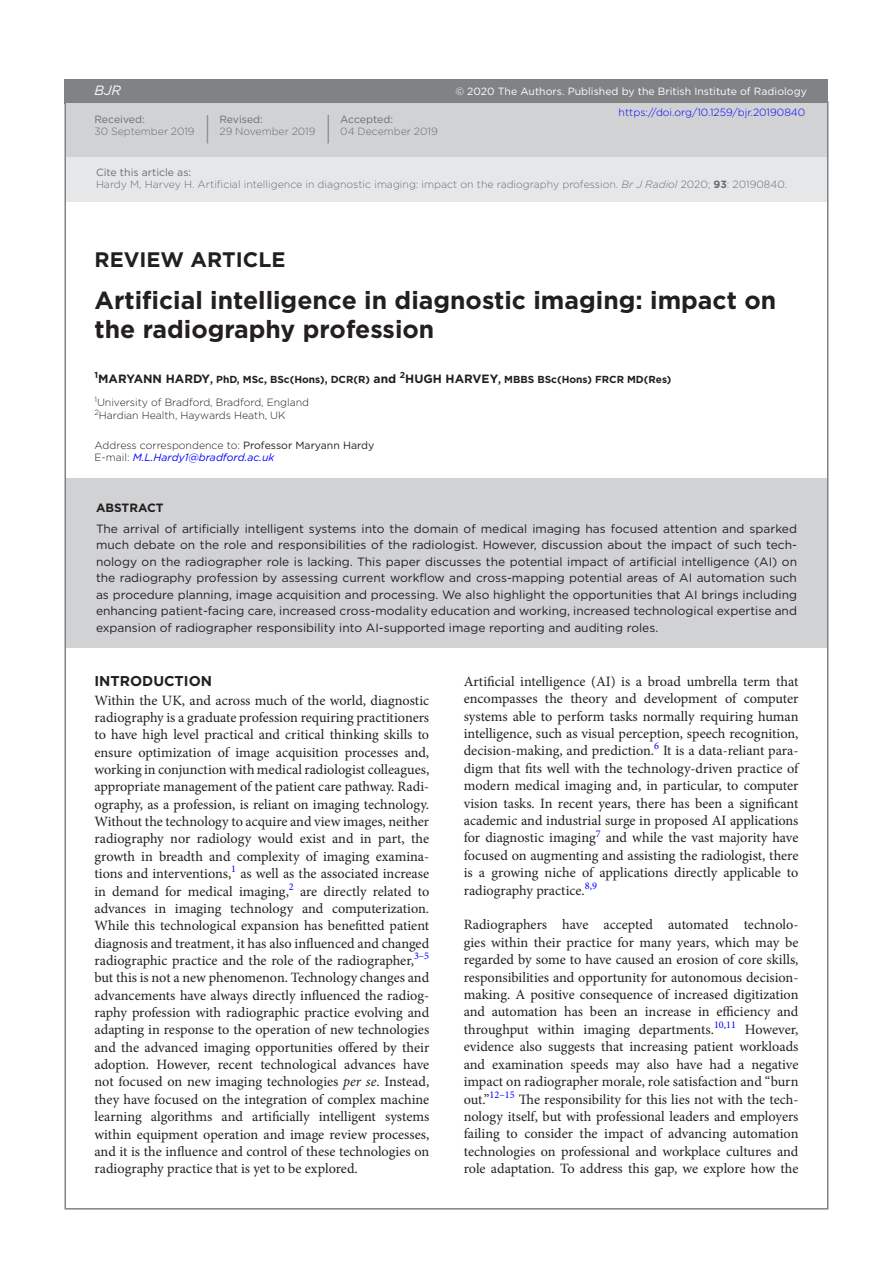
<style>
.page{position:relative;width:893px;height:1263px;background:#fff}
.page>*{position:absolute;margin:0;border:0;box-sizing:border-box;transform-origin:0 0}
.t1{font:700 24.75px/29.2px "Gotham";color:#231f20}
.t2{font:700 21px "Gotham";color:#231f20}
.t3{font:14.25px/17.4px "Minion Pro";color:#231f20;text-align:justify}
.t4{font:700 14.25px "Gotham";color:#231f20}
.t5{font:italic 13.5px "Gotham";color:#fff}
.t6{font:12px/16.5px "Gotham";color:#231f20;text-align:justify}
.t7{font:700 12px "Gotham";color:#231f20}
.t8{font:300 10.5px/12px "Gotham";color:#6c6d70}
.t9{font:300 10.5px/13.5px "Gotham";letter-spacing:-.005em;color:#231f20}
.t10{font:10.5px "Gotham";color:#fff}
.t11{font:300 10.5px "Gotham";color:#00f}
.t12{font:10.5px "Gotham";color:#6c6d70}
.t13{font:700 10.2px "Gotham";color:#231f20}
.s1{font-weight:400}
.s2{font-style:italic}
.s3{font-weight:700}
.s4{font-size:12px}
.s5{font-weight:400;font-style:italic;color:#00f}
</style>
<div class="page">
<div style="left:64px;top:79px;width:764px;height:24px;background:#808285"></div>
<div style="left:66px;top:154px;width:761px;height:47px;background:#e6e7e9"></div>
<div style="left:66px;top:103px;width:761px;height:53px;background:#d1d2d4"></div>
<svg style="left:328px;top:115px;width:1px;height:28px"></svg>
<svg style="left:207px;top:115px;width:1px;height:29px"></svg>
<div style="left:66px;top:478px;width:761px;height:169px;background:#d1d2d4"></div>
<p class="t5" style="left:94px;top:83px;width:28px">BJR</p>
<p class="t12" style="left:94px;top:113px;width:52px">Received:</p>
<p class="t8" style="left:94px;top:125px;width:102px">30 September 2019</p>
<p class="t12" style="left:219px;top:113px;width:45px">Revised:</p>
<p class="t8" style="left:219px;top:125px;width:98px">29 November 2019</p>
<p class="t12" style="left:340px;top:113px;width:54px">Accepted:</p>
<p class="t8" style="left:340px;top:125px;width:99px">04 December 2019</p>
<p class="t10" style="left:455px;top:85px;width:353px">© 2020 The Authors. Published by the British Institute of Radiology</p>
<p class="t11" style="left:619px;top:106px;width:188px">https://doi.org/10.1259/bjr.20190840</p>
<p class="t8" style="left:96px;top:166px;width:693px"><span class="s1">Cite this article as:<br></span>Hardy M, Harvey H. Artificial intelligence in diagnostic imaging: impact on the radiography profession. <span class="s2">Br J Radiol</span> 2020; <span class="s3">93</span>: 20190840.</p>
<h2 class="t2" style="left:94px;top:246px;width:192px">Review Article</h2>
<h1 class="t1" style="left:94px;top:286px;width:683px">Artificial intelligence in diagnostic imaging: impact on the radiography profession</h1>
<p class="t13" style="left:94px;top:373px;width:578px"><sup>1</sup><span class="s4">Maryann Hardy</span>, PhD, MSc, BSc(Hons), DCR(R) <span class="s4">and</span> <sup>2</sup><span class="s4">Hugh Harvey</span>, MBBS BSc(Hons) FRCR MD(Res)</p>
<p class="t9" style="left:94px;top:395px;width:216px"><sup>1</sup>University of Bradford, Bradford, England<br><sup>2</sup>Hardian Health, Haywards Heath, UK</p>
<p class="t9" style="left:94px;top:439px;width:281px;line-height:12px">Address correspondence to: <span class="s1">Professor Maryann Hardy<br></span>E-mail: <span class="s5">M.L.Hardy1@bradford.ac.uk</span></p>
<p class="t7" style="left:96px;top:499px;width:69px">Abstract</p>
<p class="t6" style="left:96px;top:520px;width:702px">The arrival of artificially intelligent systems into the domain of medical imaging has focused attention and sparked much debate on the role and responsibilities of the radiologist. However, discussion about the impact of such tech&shy;nology on the radiographer role is lacking. This paper discusses the potential impact of artificial intelligence (AI) on the radiography profession by assessing current workflow and cross-mapping potential areas of AI automation such as procedure planning, image acquisition and processing. We also highlight the opportunities that AI brings including enhancing patient-facing care, increased cross-modality education and working, increased technological expertise and expansion of radiographer responsibility into AI-supported image reporting and auditing roles.</p>
<p class="t4" style="left:94px;top:671px;width:119px">I ntroduction</p>
<p class="t3" style="left:94px;top:691px;width:336px">Within the UK, and across much of the world, diagnostic radiography is a graduate profession requiring practitioners to have high level practical and critical thinking skills to ensure optimization of image acquisition processes and, working in conjunction with medical radiologist colleagues, appropriate management of the patient care pathway. Radi&shy;ography, as a profession, is reliant on imaging technology.<br>Without the technology to acquire and view images, neither radiography nor radiology would exist and in part, the growth in breadth and complexity of imaging examina&shy;tions and interventions,<sup>1</sup> as well as the associated increase in demand for medical imaging,<sup>2</sup> are directly related to advances in imaging technology and computerization.<br>While this technological expansion has benefitted patient diagnosis and treatment, it has also influenced and changed radiographic practice and the role of the radiographer,<sup>3–5 </sup>but this is not a new phenomenon. Technology changes and advancements have always directly influenced the radiog&shy;raphy profession with radiographic practice evolving and adapting in response to the operation of new technologies and the advanced imaging opportunities offered by their adoption. However, recent technological advances have not focused on new imaging technologies <span class="s2">per se</span>. Instead, they have focused on the integration of complex machine learning algorithms and artificially intelligent systems within equipment operation and image review processes, and it is the influence and control of these technologies on radiography practice that is yet to be explored.</p>
<p class="t3" style="left:464px;top:672px;width:336px">Artificial intelligence (AI) is a broad umbrella term that encompasses the theory and development of computer systems able to perform tasks normally requiring human intelligence, such as visual perception, speech recognition, decision-making, and prediction.<sup>6</sup> It is a data-reliant para&shy;digm that fits well with the technology-driven practice of modern medical imaging and, in particular, to computer vision tasks. In recent years, there has been a significant academic and industrial surge in proposed AI applications for diagnostic imaging<sup>7</sup> and while the vast majority have focused on augmenting and assisting the radiologist, there is a growing niche of applications directly applicable to radiography practice.<sup>8,9</sup></p>
<p class="t3" style="left:464px;top:916px;width:336px">Radiographers have accepted automated technolo&shy;gies within their practice for many years, which may be regarded by some to have caused an erosion of core skills, responsibilities and opportunity for autonomous decision&shy;making. A positive consequence of increased digitization and automation has been an increase in efficiency and throughput within imaging departments.<sup>10,11</sup> However, evidence also suggests that increasing patient workloads and examination speeds may also have had a negative impact on radiographer morale, role satisfaction and “burn out.”<sup>12–15</sup> The responsibility for this lies not with the tech&shy;nology itself, but with professional leaders and employers failing to consider the impact of advancing automation technologies on professional and workplace cultures and role adaptation. To address this gap, we explore how the</p>
</div>
